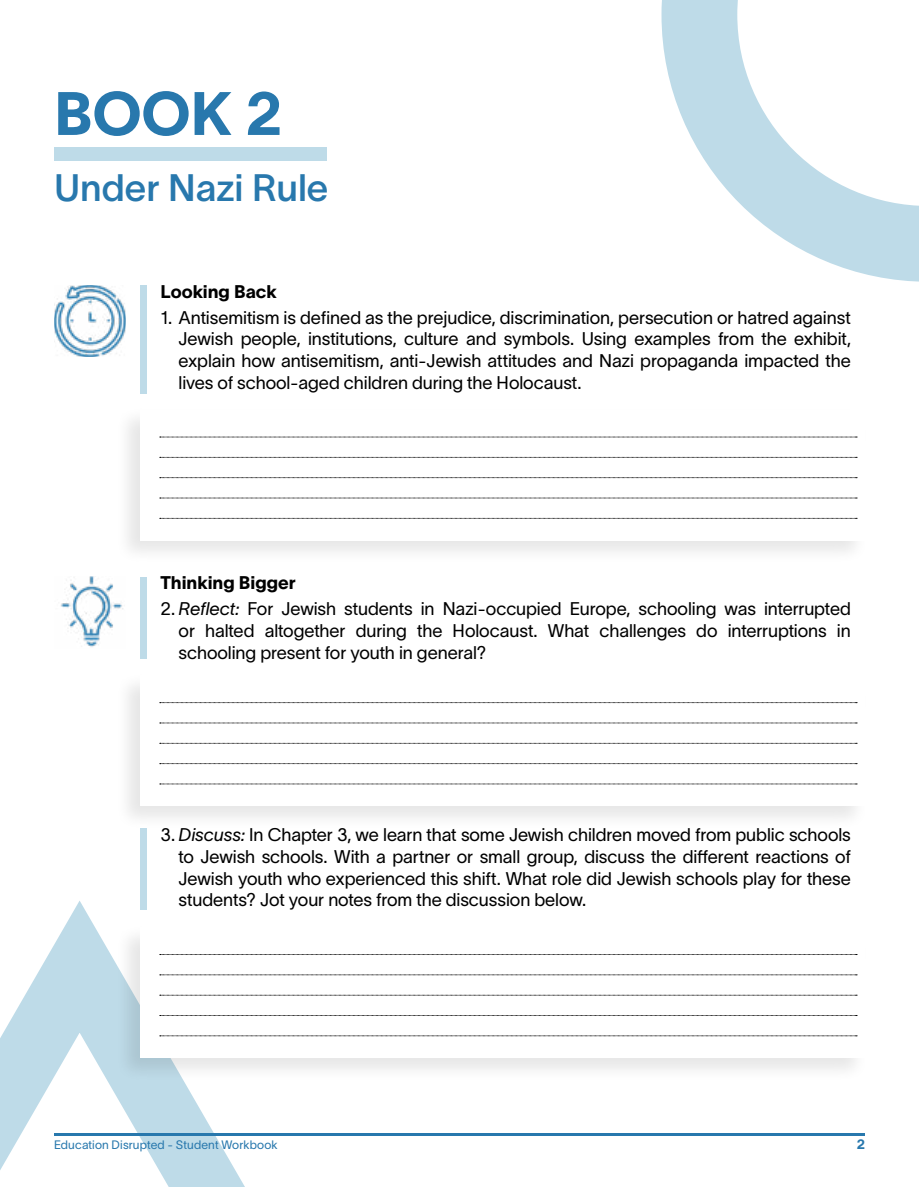
<style>
.page{position:relative;width:919px;height:1187px;background:#fff}
.page>*{position:absolute;margin:0;border:0;box-sizing:border-box;transform-origin:0 0}
.t1{font:60px "TWK Lausanne 800";color:#2878ad}
.t2{font:37.5px "TWK Lausanne 500";color:#2878ad}
.t3{font:18px/21.6px "TWK Lausanne 300";letter-spacing:-.005em;color:#000;text-align:justify}
.t4{font:18px "TWK Lausanne 800";color:#000}
.t5{font:13.5px "TWK Lausanne 800";color:#2878ad}
.t6{font:12px "TWK Lausanne 300";letter-spacing:.01em;color:#2878ad}
.s1{font-style:italic}
</style>
<div class="page">
<svg style="left:0;top:876px;width:425px;height:310px"></svg>
<hr style="left:54px;top:1132px;width:810px;height:2px;background:#2878ad">
<svg style="left:661px;top:0;width:257px;height:282px"></svg>
<div style="left:54px;top:148px;width:273px;height:13px;background:#bedbe8"></div>
<div style="left:140px;top:285px;width:6px;height:108px;background:#bedbe8"></div>
<div style="left:140px;top:576px;width:6px;height:82px;background:#bedbe8"></div>
<div style="left:140px;top:828px;width:6px;height:82px;background:#bedbe8"></div>
<img style="left:54px;top:285px;width:72px;height:71px">
<img style="left:61px;top:576px;width:62px;height:71px">
<div style="left:115px;top:405px;width:753px;height:159px;background:#000;opacity:.1"></div>
<svg style="left:140px;top:410px;width:724px;height:130px"></svg>
<div style="left:115px;top:671px;width:753px;height:159px;background:#000;opacity:.1"></div>
<svg style="left:140px;top:675px;width:724px;height:130px"></svg>
<div style="left:115px;top:923px;width:753px;height:159px;background:#000;opacity:.1"></div>
<svg style="left:140px;top:927px;width:724px;height:130px"></svg>
<svg style="left:160px;top:437px;width:697px;height:1px"></svg>
<svg style="left:160px;top:702px;width:697px;height:1px"></svg>
<svg style="left:160px;top:954px;width:697px;height:1px"></svg>
<svg style="left:160px;top:457px;width:697px;height:1px"></svg>
<svg style="left:160px;top:722px;width:697px;height:1px"></svg>
<svg style="left:160px;top:974px;width:697px;height:1px"></svg>
<svg style="left:160px;top:477px;width:697px;height:1px"></svg>
<svg style="left:160px;top:743px;width:697px;height:1px"></svg>
<svg style="left:160px;top:994px;width:697px;height:1px"></svg>
<svg style="left:160px;top:497px;width:697px;height:1px"></svg>
<svg style="left:160px;top:763px;width:697px;height:1px"></svg>
<svg style="left:160px;top:1015px;width:697px;height:1px"></svg>
<svg style="left:160px;top:518px;width:697px;height:1px"></svg>
<svg style="left:160px;top:783px;width:697px;height:1px"></svg>
<svg style="left:160px;top:1035px;width:697px;height:1px"></svg>
<h1 class="t1" style="left:54px;top:72px;width:229px">BOOK 2</h1>
<h2 class="t2" style="left:54px;top:161px;width:276px">Under Nazi Rule</h2>
<p class="t4" style="left:160px;top:279px;width:118px">Looking Back</p>
<p class="t3" style="left:178px;top:305px;width:673px;text-indent:-18px">1. Antisemitism is defined as the prejudice, discrimination, persecution or hatred against Jewish people, institutions, culture and symbols. Using examples from the exhibit, explain how antisemitism, anti-Jewish attitudes and Nazi propaganda impacted the lives of school-aged children during the Holocaust.</p>
<p class="t4" style="left:160px;top:570px;width:137px">Thinking Bigger</p>
<p class="t3" style="left:178px;top:597px;width:673px;text-indent:-18px">2. <span class="s1">Reflect:</span> For Jewish students in Nazi-occupied Europe, schooling was interrupted or halted altogether during the Holocaust. What challenges do interruptions in schooling present for youth in general?</p>
<p class="t3" style="left:178px;top:822px;width:673px;text-indent:-18px">3. <span class="s1">Discuss:</span> In Chapter 3, we learn that some Jewish children moved from public schools to Jewish schools. With a partner or small group, discuss the different reactions of Jewish youth who experienced this shift. What role did Jewish schools play for these students? Jot your notes from the discussion below.</p>
<p class="t6" style="left:54px;top:1136px;width:225px">Education Disrupted - Student Workbook</p>
<p class="t5" style="left:856px;top:1134px;width:10px">2</p>
</div>
